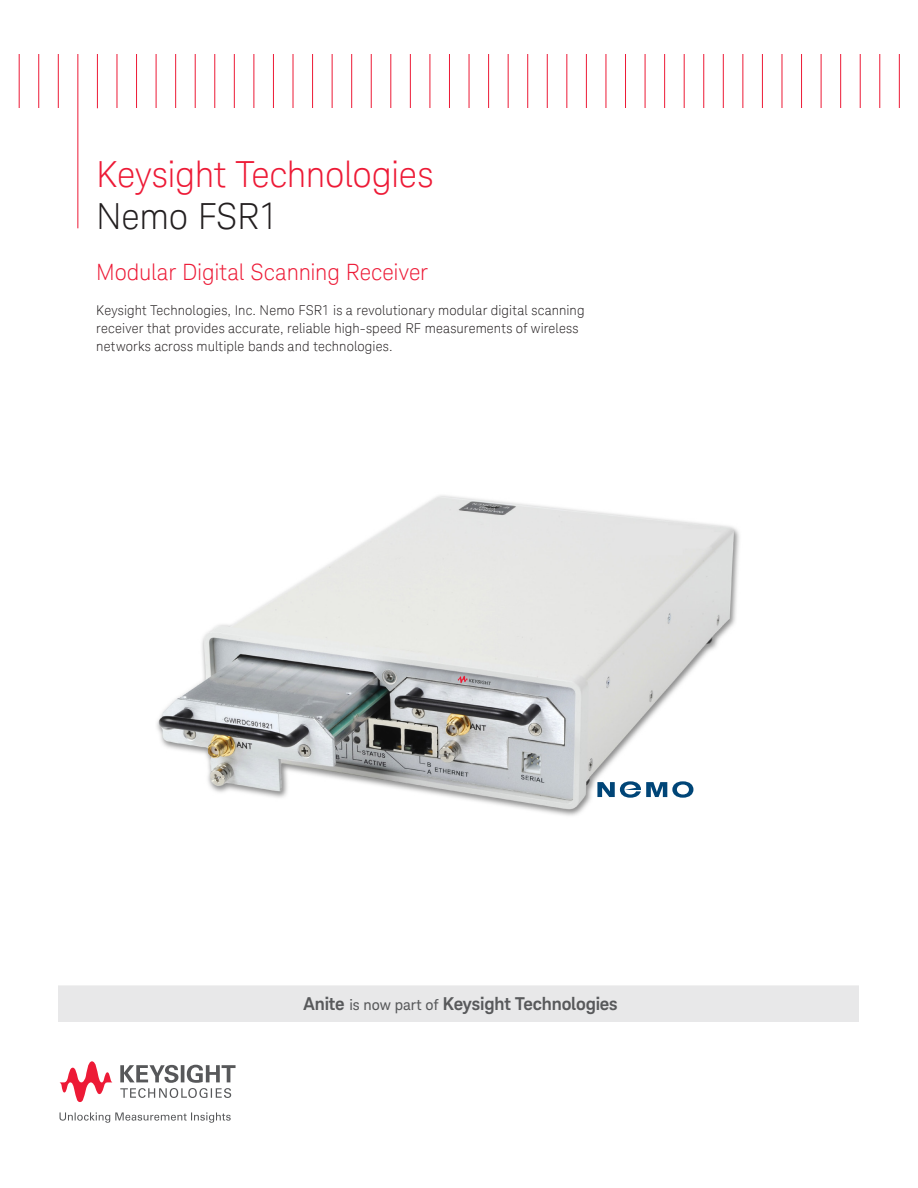
<style>
.page{position:relative;width:918px;height:1188px;background:#fff}
.page>*{position:absolute;margin:0;border:0;box-sizing:border-box;transform-origin:0 0}
.K_Title_-_Main__Red{font:300 36px "Keysight Sans";letter-spacing:-.01em;color:#ed1a36}
.K_Title_-_Main__Blac{font:300 36px "Keysight Sans";letter-spacing:-.015em;color:#231f20}
.K_Heading_1{font:300 22.5px "Keysight Sans";letter-spacing:-.005em;color:#ed1a36}
.t1{font:700 18px "Keysight Sans";letter-spacing:-.01em;color:#58595b}
.K_Body_Text{font:300 13.5px/18px "Keysight Sans";letter-spacing:.01em;color:#231f20}
.s1{font-weight:400;font-size:15px}
</style>
<div class="page">
<svg style="left:60px;top:1112px;width:171px;height:11px"></svg>
<svg style="left:120px;top:1065px;width:116px;height:33px"></svg>
<svg style="left:60px;top:1061px;width:53px;height:41px"></svg>
<div style="left:59px;top:985px;width:800px;height:37px;background:#e8e8e9"></div>
<hr style="left:19px;top:54px;width:1px;height:54px;background:#ed1a36">
<hr style="left:38px;top:54px;width:1px;height:54px;background:#ed1a36">
<hr style="left:58px;top:54px;width:1px;height:54px;background:#ed1a36">
<hr style="left:77px;top:54px;width:1px;height:174px;background:#ed1a36">
<hr style="left:97px;top:54px;width:1px;height:54px;background:#ed1a36">
<hr style="left:117px;top:54px;width:1px;height:54px;background:#ed1a36">
<hr style="left:136px;top:54px;width:1px;height:54px;background:#ed1a36">
<hr style="left:156px;top:54px;width:1px;height:54px;background:#ed1a36">
<hr style="left:175px;top:54px;width:1px;height:54px;background:#ed1a36">
<hr style="left:195px;top:54px;width:1px;height:54px;background:#ed1a36">
<hr style="left:214px;top:54px;width:1px;height:54px;background:#ed1a36">
<hr style="left:234px;top:54px;width:1px;height:54px;background:#ed1a36">
<hr style="left:254px;top:54px;width:1px;height:54px;background:#ed1a36">
<hr style="left:273px;top:54px;width:1px;height:54px;background:#ed1a36">
<hr style="left:293px;top:54px;width:1px;height:54px;background:#ed1a36">
<hr style="left:312px;top:54px;width:1px;height:54px;background:#ed1a36">
<hr style="left:332px;top:54px;width:1px;height:54px;background:#ed1a36">
<hr style="left:351px;top:54px;width:1px;height:54px;background:#ed1a36">
<hr style="left:371px;top:54px;width:1px;height:54px;background:#ed1a36">
<hr style="left:390px;top:54px;width:1px;height:54px;background:#ed1a36">
<hr style="left:410px;top:54px;width:1px;height:54px;background:#ed1a36">
<hr style="left:430px;top:54px;width:1px;height:54px;background:#ed1a36">
<hr style="left:449px;top:54px;width:1px;height:54px;background:#ed1a36">
<hr style="left:469px;top:54px;width:1px;height:54px;background:#ed1a36">
<hr style="left:488px;top:54px;width:1px;height:54px;background:#ed1a36">
<hr style="left:508px;top:54px;width:1px;height:54px;background:#ed1a36">
<hr style="left:527px;top:54px;width:1px;height:54px;background:#ed1a36">
<hr style="left:547px;top:54px;width:1px;height:54px;background:#ed1a36">
<hr style="left:566px;top:54px;width:1px;height:54px;background:#ed1a36">
<hr style="left:586px;top:54px;width:1px;height:54px;background:#ed1a36">
<hr style="left:606px;top:54px;width:1px;height:54px;background:#ed1a36">
<hr style="left:625px;top:54px;width:1px;height:54px;background:#ed1a36">
<hr style="left:645px;top:54px;width:1px;height:54px;background:#ed1a36">
<hr style="left:664px;top:54px;width:1px;height:54px;background:#ed1a36">
<hr style="left:684px;top:54px;width:1px;height:54px;background:#ed1a36">
<hr style="left:703px;top:54px;width:1px;height:54px;background:#ed1a36">
<hr style="left:723px;top:54px;width:1px;height:54px;background:#ed1a36">
<hr style="left:742px;top:54px;width:1px;height:54px;background:#ed1a36">
<hr style="left:762px;top:54px;width:1px;height:54px;background:#ed1a36">
<hr style="left:782px;top:54px;width:1px;height:54px;background:#ed1a36">
<hr style="left:801px;top:54px;width:1px;height:54px;background:#ed1a36">
<hr style="left:821px;top:54px;width:1px;height:54px;background:#ed1a36">
<hr style="left:840px;top:54px;width:1px;height:54px;background:#ed1a36">
<hr style="left:860px;top:54px;width:1px;height:54px;background:#ed1a36">
<hr style="left:879px;top:54px;width:1px;height:54px;background:#ed1a36">
<hr style="left:899px;top:54px;width:1px;height:54px;background:#ed1a36">
<img style="left:157px;top:495px;width:583px;height:321px">
<svg style="left:597px;top:781px;width:96px;height:17px"></svg>
<p class="K_Title_-_Main__Red" style="left:96px;top:153px;width:339px">Keysight Technologies</p>
<p class="K_Title_-_Main__Blac" style="left:96px;top:195px;width:184px">Nemo FSR1</p>
<p class="K_Heading_1" style="left:96px;top:259px;width:333px">Modular Digital Scanning Receiver</p>
<p class="K_Body_Text" style="left:96px;top:302px;width:490px">Keysight Technologies, Inc. Nemo FSR1 is a revolutionary modular digital scanning receiver that provides accurate, reliable high-speed RF measurements of wireless networks across multiple bands and technologies.</p>
<p class="t1" style="left:303px;top:993px;width:316px">Anite <span class="s1">is now part of</span> Keysight Technologies</p>
</div>
